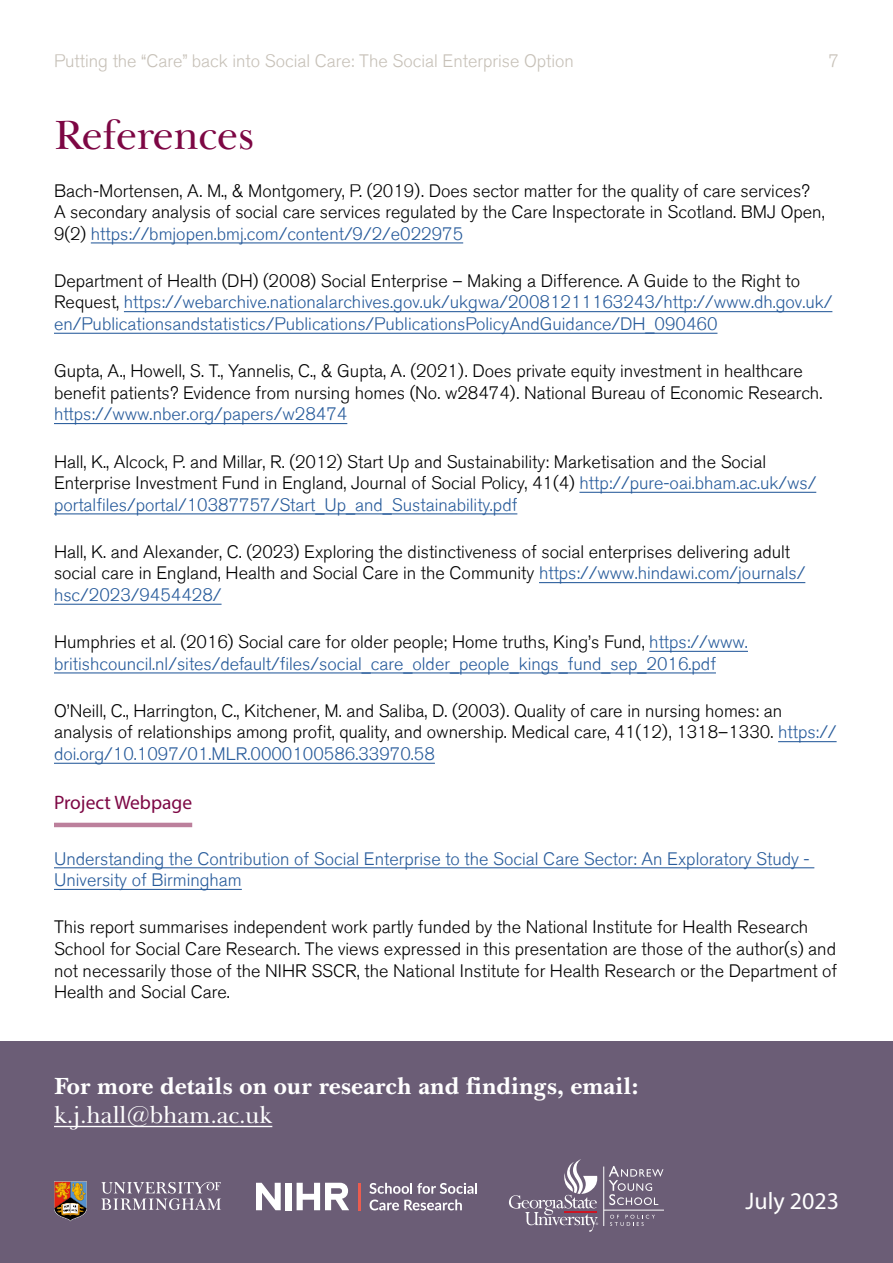
<style>
.page{position:relative;width:893px;height:1263px;background:#fff}
.page>*{position:absolute;margin:0;border:0;box-sizing:border-box;transform-origin:0 0}
.t1{font:42px "New Baskerville IT Cby BT";color:#7d0744}
.t2{font:700 24px "New Baskerville IT Cby BT";color:#fff}
.t3{font:24px "New Baskerville IT Cby BT";color:#fff}
.t4{font:24px "Myriad Pro";color:#fff}
.t5{font:19.5px "Myriad Pro";color:#7d0744}
.t6{font:300 18px/21.6px "Akzidenz Grotesk BQ";color:#000}
.t7{font:300 18px/21.6px "Akzidenz Grotesk BQ";color:#275b9b}
.t8{font:300 18px "Akzidenz Grotesk BQ";color:#c7c1b8}
.s1{color:#275b9b}
.s2{color:#000}
</style>
<div class="page">
<div style="left:0;top:1042px;width:893px;height:221px;background:#6b5d76"></div>
<hr style="left:54px;top:1126px;width:218px;height:1px;background:#fff">
<hr style="left:54px;top:823px;width:138px;height:4px;background:#bc809c">
<hr style="left:91px;top:242px;width:372px;height:1px;background:#275b9b">
<hr style="left:124px;top:311px;width:708px;height:1px;background:#275b9b">
<hr style="left:54px;top:333px;width:663px;height:1px;background:#275b9b">
<hr style="left:54px;top:423px;width:293px;height:1px;background:#275b9b">
<hr style="left:579px;top:492px;width:237px;height:1px;background:#275b9b">
<hr style="left:54px;top:513px;width:463px;height:1px;background:#275b9b">
<hr style="left:539px;top:582px;width:266px;height:1px;background:#275b9b">
<hr style="left:54px;top:604px;width:168px;height:1px;background:#275b9b">
<hr style="left:649px;top:651px;width:99px;height:1px;background:#275b9b">
<hr style="left:54px;top:672px;width:662px;height:1px;background:#275b9b">
<hr style="left:778px;top:741px;width:59px;height:1px;background:#275b9b">
<hr style="left:54px;top:763px;width:381px;height:1px;background:#275b9b">
<hr style="left:54px;top:867px;width:760px;height:1px;background:#275b9b">
<hr style="left:54px;top:889px;width:188px;height:1px;background:#275b9b">
<svg style="left:101px;top:1182px;width:120px;height:28px"></svg>
<svg style="left:54px;top:1181px;width:33px;height:40px"></svg>
<svg style="left:256px;top:1183px;width:25px;height:27px"></svg>
<div style="left:286px;top:1183px;width:6px;height:27px;background:#fff"></div>
<svg style="left:297px;top:1183px;width:52px;height:27px"></svg>
<hr style="left:358px;top:1183px;width:3px;height:27px;background:#eb5c4f">
<svg style="left:369px;top:1183px;width:108px;height:27px"></svg>
<svg style="left:509px;top:1159px;width:89px;height:73px"></svg>
<svg style="left:609px;top:1166px;width:54px;height:39px"></svg>
<hr style="left:603px;top:1166px;width:1px;height:60px;background:#fff">
<hr style="left:604px;top:1210px;width:60px;height:1px;background:#fff">
<svg style="left:610px;top:1215px;width:45px;height:11px"></svg>
<p class="t8" style="left:54px;top:50px;width:521px">Putting the “Care” back into Social Care: The Social Enterprise Option</p>
<p class="t8" style="left:828px;top:50px;width:12px">7</p>
<h1 class="t1" style="left:54px;top:109px;width:202px">References</h1>
<p class="t6" style="left:54px;top:180px;width:772px">Bach-Mortensen, A. M., &amp; Montgomery, P. (2019). Does sector matter for the quality of care services?<br>A secondary analysis of social care services regulated by the Care Inspectorate in Scotland. BMJ Open,<br>9(2) <span class="s1">https://bmjopen.bmj.com/content/9/2/e022975</span></p>
<p class="t7" style="left:54px;top:270px;width:780px"><span class="s2">Department of Health (DH) (2008) Social Enterprise – Making a Difference. A Guide to the Right to<br>Request,</span> https://webarchive.nationalarchives.gov.uk/ukgwa/20081211163243/http://www.dh.gov.uk/ en/Publicationsandstatistics/Publications/PublicationsPolicyAndGuidance/DH_090460</p>
<p class="t6" style="left:54px;top:360px;width:770px">Gupta, A., Howell, S. T., Yannelis, C., &amp; Gupta, A. (2021). Does private equity investment in healthcare benefit patients? Evidence from nursing homes (No. w28474). National Bureau of Economic Research.</p>
<p class="t7" style="left:54px;top:404px;width:295px">https://www.nber.org/papers/w28474</p>
<p class="t6" style="left:54px;top:451px;width:764px">Hall, K., Alcock, P. and Millar, R. (2012) Start Up and Sustainability: Marketisation and the Social<br>Enterprise Investment Fund in England, Journal of Social Policy, 41(4) <span class="s1">http://pure-oai.bham.ac.uk/ws/ portalfiles/portal/10387757/Start_Up_and_Sustainability.pdf</span></p>
<p class="t6" style="left:54px;top:541px;width:753px">Hall, K. and Alexander, C. (2023) Exploring the distinctiveness of social enterprises delivering adult social care in England, Health and Social Care in the Community <span class="s1">https://www.hindawi.com/journals/ hsc/2023/9454428/</span></p>
<p class="t7" style="left:54px;top:631px;width:695px"><span class="s2">Humphries et al. (2016) Social care for older people; Home truths, King’s Fund,</span> https://www. britishcouncil.nl/sites/default/files/social_care_older_people_kings_fund_sep_2016.pdf</p>
<p class="t6" style="left:54px;top:700px;width:784px">O’Neill, C., Harrington, C., Kitchener, M. and Saliba, D. (2003). Quality of care in nursing homes: an analysis of relationships among profit, quality, and ownership. Medical care, 41(12), 1318–1330. <span class="s1">https:// doi.org/10.1097/01.MLR.0000100586.33970.58</span></p>
<p class="t5" style="left:54px;top:790px;width:140px">Project Webpage</p>
<p class="t7" style="left:54px;top:848px;width:757px">Understanding the Contribution of Social Enterprise to the Social Care Sector: An Exploratory Study -<br>University of Birmingham</p>
<p class="t6" style="left:54px;top:917px;width:785px">This report summarises independent work partly funded by the National Institute for Health Research School for Social Care Research. The views expressed in this presentation are those of the author(s) and not necessarily those of the NIHR SSCR, the National Institute for Health Research or the Department of Health and Social Care.</p>
<h2 class="t2" style="left:54px;top:1071px;width:587px">For more details on our research and findings, email:</h2>
<h2 class="t3" style="left:54px;top:1100px;width:220px">k.j.hall@bham.ac.uk</h2>
<h2 class="t4" style="left:746px;top:1186px;width:95px">July 2023</h2>
</div>
